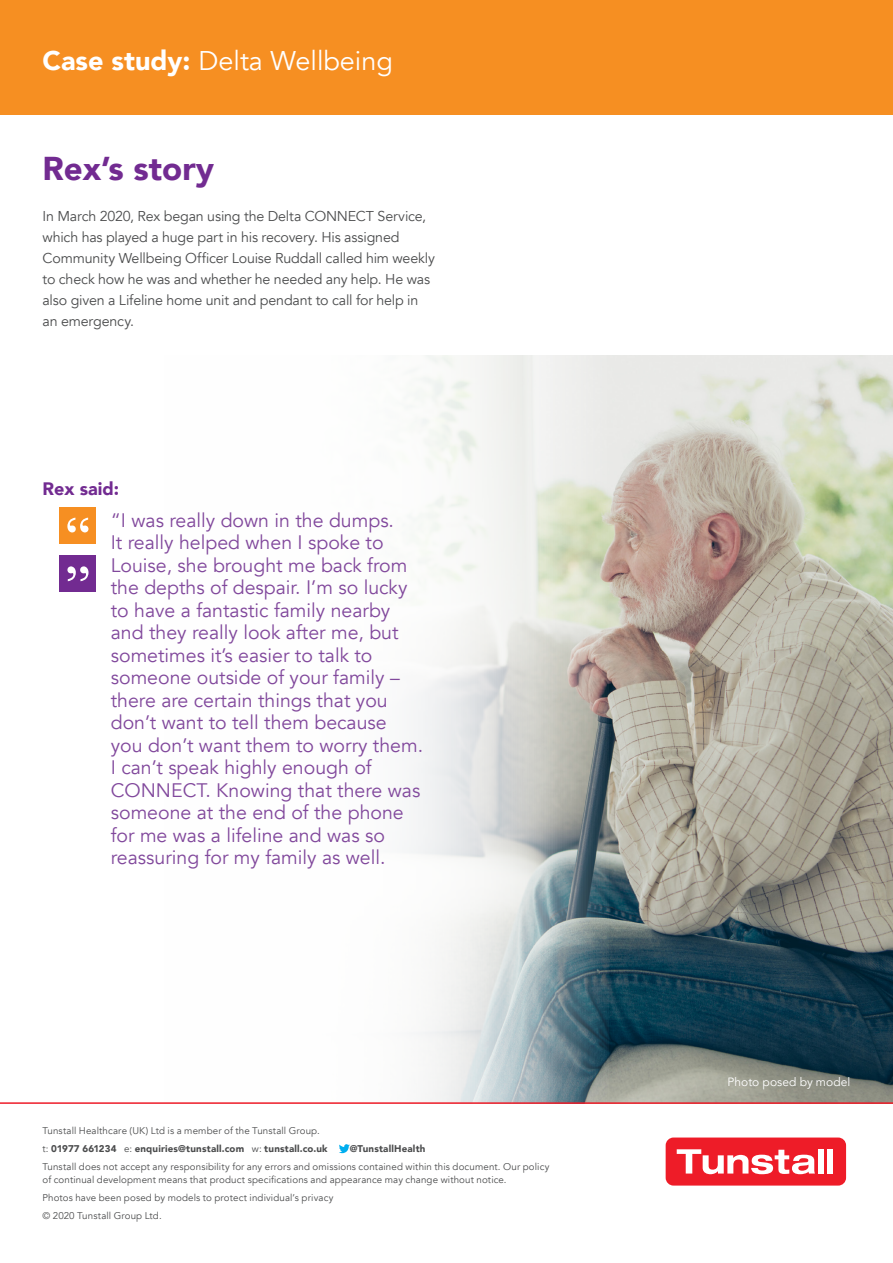
<style>
.page{position:relative;width:893px;height:1263px;background:#fff}
.page>*{position:absolute;margin:0;border:0;box-sizing:border-box;transform-origin:0 0}
._00_main_copy{font:900 33px "Avenir";color:#722b91}
._03_white_header_lef{font:27px "Avenir";color:#fff}
._00_Quote{font:19.5px/22.5px "Avenir";color:#81489c}
._00_main_copy-2{font:900 18px "Avenir";color:#722b91}
._00_main_copy-3{font:14.25px/21px "Avenir";letter-spacing:-.01em;color:#4b4c4d}
._00_main_copy-4{font:12px "Avenir";letter-spacing:.005em;color:#fff}
._00_small_white_copy{font:9.75px/13.5px "Avenir";letter-spacing:.015em;color:#4b4c4d}
._00_small_white_copy-2{font:900 9.75px "Avenir";letter-spacing:.02em;color:#4b4c4d}
.s1{font-weight:900}
.s2{font-weight:400}
</style>
<div class="page">
<img style="left:609px;top:355px;width:284px;height:747px">
<div style="left:0;top:0;width:893px;height:115px;background:#f68f22"></div>
<svg style="left:339px;top:1144px;width:11px;height:9px"></svg>
<div style="left:666px;top:1137px;width:180px;height:48px;background:#ee1c28;border-radius:8px"></div>
<svg style="left:677px;top:1149px;width:138px;height:25px"></svg>
<div style="left:818px;top:1149px;width:6px;height:24px;background:#fff"></div>
<div style="left:827px;top:1149px;width:6px;height:24px;background:#fff"></div>
<svg style="left:557px;top:355px;width:52px;height:747px;background:#9ea9a6"></svg>
<svg style="left:59px;top:355px;width:498px;height:747px"></svg>
<div style="left:60px;top:507px;width:36px;height:37px;background:#f68f22"></div>
<svg style="left:67px;top:518px;width:21px;height:14px"></svg>
<div style="left:60px;top:555px;width:36px;height:37px;background:#722b91"></div>
<svg style="left:67px;top:566px;width:22px;height:15px"></svg>
<hr style="left:0;top:1102px;width:893px;height:2px;background:#ee1c28">
<p class="_03_white_header_lef" style="left:43px;top:44px;width:352px"><span class="s1">Case study:</span> Delta Wellbeing</p>
<p class="_00_main_copy" style="left:43px;top:140px;width:173px">Rex’s story</p>
<p class="_00_main_copy-3" style="left:43px;top:206px;width:394px">In March 2020, Rex began using the Delta CONNECT Service, which has played a huge part in his recovery. His assigned Community Wellbeing Officer Louise Ruddall called him weekly to check how he was and whether he needed any help. He was also given a Lifeline home unit and pendant to call for help in an emergency.</p>
<p class="_00_main_copy-2" style="left:43px;top:473px;width:78px">Rex said:</p>
<p class="_00_Quote" style="left:111px;top:509px;width:314px">“I was really down in the dumps.<br>It really helped when I spoke to<br>Louise, she brought me back from the depths of despair. I’m so lucky to have a fantastic family nearby and they really look after me, but sometimes it’s easier to talk to someone outside of your family – there are certain things that you don’t want to tell them because you don’t want them to worry them.<br>I can’t speak highly enough of<br>CONNECT. Knowing that there was someone at the end of the phone for me was a lifeline and was so reassuring for my family as well.</p>
<p class="_00_small_white_copy" style="left:43px;top:1124px;width:279px">Tunstall Healthcare (UK) Ltd is a member of the Tunstall Group.</p>
<p class="_00_small_white_copy-2" style="left:43px;top:1140px;width:287px"><span class="s2">t:</span> 01977 661234 <span class="s2">e:</span> enquiries@tunstall.com <span class="s2">w:</span> tunstall.co.uk</p>
<p class="_00_small_white_copy-2" style="left:350px;top:1140px;width:77px">@TunstallHealth</p>
<p class="_00_small_white_copy" style="left:43px;top:1160px;width:508px">Tunstall does not accept any responsibility for any errors and omissions contained within this document. Our policy of continual development means that product specifications and appearance may change without notice.</p>
<p class="_00_small_white_copy" style="left:43px;top:1191px;width:292px">Photos have been posed by models to protect individual’s privacy</p>
<p class="_00_small_white_copy" style="left:43px;top:1209px;width:121px">© 2020 Tunstall Group Ltd.</p>
<p class="_00_main_copy-4" style="left:728px;top:1075px;width:124px">Photo posed by model</p>
</div>
